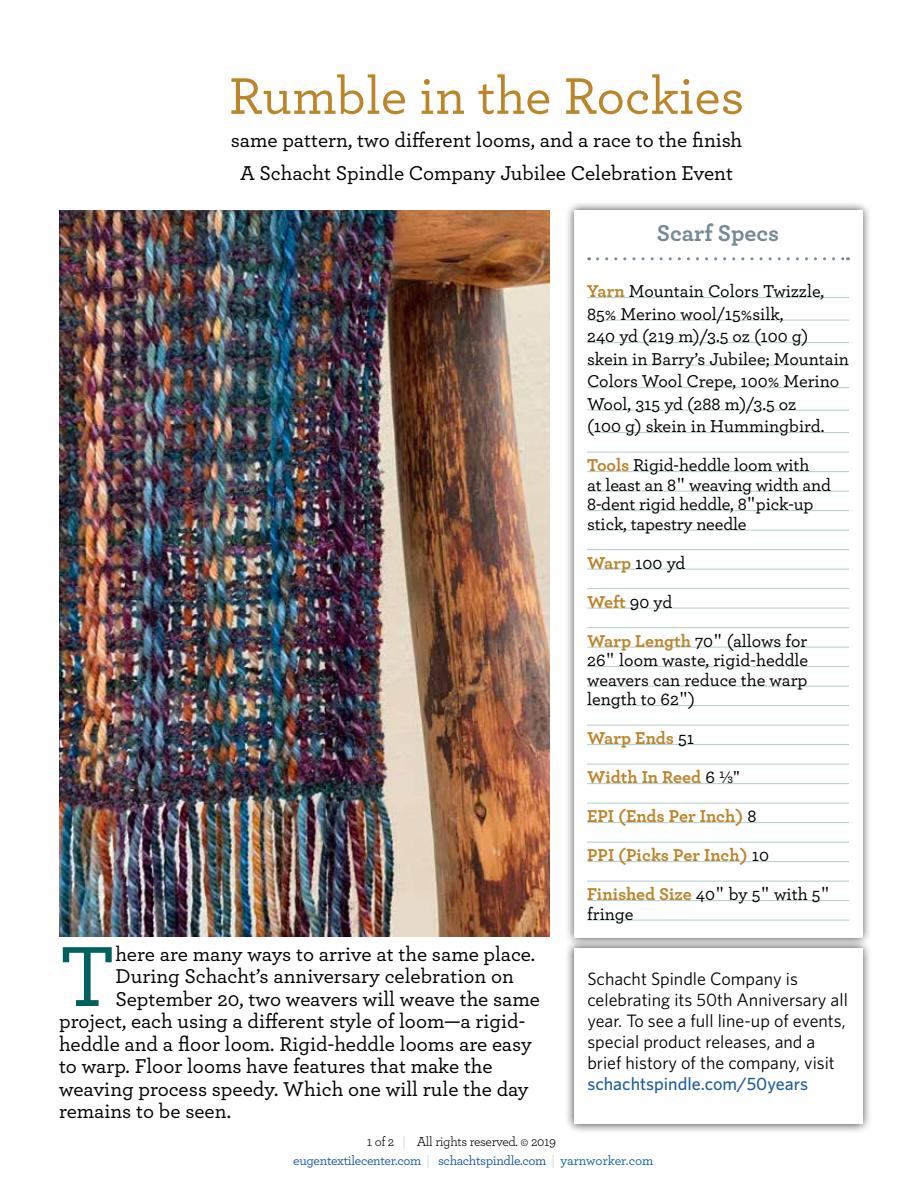
<style>
.page{position:relative;width:918px;height:1188px;background:#fff}
.page>*{position:absolute;margin:0;border:0;box-sizing:border-box;transform-origin:0 0}
.t1{font:500 89.4px "Archer";color:#00615e}
.t2{font:500 54px "Archer";color:#bb852c}
.t3{font:700 24px "Archer";letter-spacing:-.005em;color:#748a96}
.t4{font:500 21px/33px "Archer";color:#000;text-align:center}
.t5{font:500 18px/22.5px "Archer";letter-spacing:-.005em;color:#000}
.t6{font:18px/21px "Whitney";color:#000}
.t7{font:700 18px/39px "Archer";color:#bb852c}
.t8{font:500 18px "Whitney";color:#215e9e}
.t9{font:500 13.5px/19.5px "Archer";letter-spacing:-.025em;color:#215e9e}
.s1{font-weight:700;color:#bb852c}
.s2{font-weight:500;color:#000}
.s3{font-weight:400;color:#000}
.s4{font-weight:400;color:#b0cdce}
.s5{color:#146a96}
</style>
<div class="page">
<img style="left:59px;top:210px;width:491px;height:726px">
<div style="left:565px;top:200px;width:307px;height:747px;background:#000;opacity:.75"></div>
<div style="left:574px;top:210px;width:288px;height:727px;background:#fff"></div>
<hr style="left:587px;top:297px;width:262px;height:1px;background:#b0cdce">
<hr style="left:587px;top:320px;width:262px;height:1px;background:#b0cdce">
<hr style="left:587px;top:342px;width:262px;height:1px;background:#b0cdce">
<hr style="left:587px;top:365px;width:262px;height:1px;background:#b0cdce">
<hr style="left:587px;top:387px;width:262px;height:1px;background:#b0cdce">
<hr style="left:587px;top:410px;width:262px;height:1px;background:#b0cdce">
<hr style="left:587px;top:432px;width:262px;height:1px;background:#b0cdce">
<hr style="left:587px;top:452px;width:262px;height:1px;background:#b0cdce">
<hr style="left:587px;top:471px;width:262px;height:1px;background:#b0cdce">
<hr style="left:587px;top:491px;width:262px;height:1px;background:#b0cdce">
<hr style="left:587px;top:510px;width:262px;height:1px;background:#b0cdce">
<hr style="left:587px;top:530px;width:262px;height:1px;background:#b0cdce">
<hr style="left:587px;top:549px;width:262px;height:1px;background:#b0cdce">
<hr style="left:587px;top:569px;width:262px;height:1px;background:#b0cdce">
<hr style="left:587px;top:588px;width:262px;height:1px;background:#b0cdce">
<hr style="left:587px;top:608px;width:262px;height:1px;background:#b0cdce">
<hr style="left:587px;top:627px;width:262px;height:1px;background:#b0cdce">
<hr style="left:587px;top:647px;width:262px;height:1px;background:#b0cdce">
<hr style="left:587px;top:666px;width:262px;height:1px;background:#b0cdce">
<hr style="left:587px;top:686px;width:262px;height:1px;background:#b0cdce">
<hr style="left:587px;top:705px;width:262px;height:1px;background:#b0cdce">
<hr style="left:587px;top:725px;width:262px;height:1px;background:#b0cdce">
<hr style="left:587px;top:744px;width:262px;height:1px;background:#b0cdce">
<hr style="left:587px;top:764px;width:262px;height:1px;background:#b0cdce">
<hr style="left:587px;top:783px;width:262px;height:1px;background:#b0cdce">
<hr style="left:587px;top:803px;width:262px;height:1px;background:#b0cdce">
<hr style="left:587px;top:822px;width:262px;height:1px;background:#b0cdce">
<hr style="left:587px;top:842px;width:262px;height:1px;background:#b0cdce">
<hr style="left:587px;top:861px;width:262px;height:1px;background:#b0cdce">
<hr style="left:587px;top:881px;width:262px;height:1px;background:#b0cdce">
<hr style="left:587px;top:900px;width:262px;height:1px;background:#b0cdce">
<hr style="left:587px;top:920px;width:262px;height:1px;background:#b0cdce">
<svg style="left:598px;top:257px;width:251px;height:3px"></svg>
<div style="left:564px;top:938px;width:308px;height:196px;background:#000;opacity:.75"></div>
<div style="left:574px;top:948px;width:288px;height:176px;background:#fff"></div>
<h2 class="t2" style="left:229px;top:57px;width:517px">Rumble in the Rockies</h2>
<p class="t4" style="left:231px;top:122px;width:513px">same pattern, two different looms, and a race to the finish<br>A Schacht Spindle Company Jubilee Celebration Event</p>
<p class="t3" style="left:657px;top:214px;width:124px">Scarf Specs</p>
<h1 class="t1" style="left:59px;top:912px;width:58px">T</h1>
<p class="t4" style="left:115px;top:936px;width:421px">here are many ways to arrive at the same place.</p>
<p class="t4" style="left:115px;top:959px;width:400px">During Schacht’s anniversary celebration on</p>
<p class="t4" style="left:115px;top:981px;width:426px">September 20, two weavers will weave the same</p>
<p class="t4" style="left:59px;top:1004px;width:468px">project, each using a different style of loom—a rigid-</p>
<p class="t4" style="left:59px;top:1026px;width:474px">heddle and a floor loom. Rigid-heddle looms are easy</p>
<p class="t4" style="left:59px;top:1049px;width:435px">to warp. Floor looms have features that make the</p>
<p class="t4" style="left:59px;top:1071px;width:471px">weaving process speedy. Which one will rule the day</p>
<p class="t4" style="left:59px;top:1094px;width:173px">remains to be seen.</p>
<p class="t5" style="left:587px;top:279px;width:263px"><span class="s1">Yarn</span> Mountain Colors Twizzle,<br>85% Merino wool/15%silk,<br>240 yd (219 m)/3.5 oz (100 g) skein in Barry’s Jubilee; Mountain<br>Colors Wool Crepe, 100% Merino<br>Wool, 315 yd (288 m)/3.5 oz<br>(100 g) skein in Hummingbird.</p>
<p class="t5" style="left:587px;top:455px;width:245px;line-height:19.5px"><span class="s1">Tools</span> Rigid-heddle loom with<br>at least an 8" weaving width and<br>8-dent rigid heddle, 8"pick-up stick, tapestry needle</p>
<p class="t5" style="left:587px;top:542px;width:222px;line-height:39px"><span class="s1">Warp</span> 100 yd<br><span class="s1">Weft</span> 90 yd<br><span class="s1">Warp Length</span> 70" (allows for</p>
<p class="t5" style="left:587px;top:650px;width:223px;line-height:19.5px;text-align:justify">26" loom waste, rigid-heddle weavers can reduce the warp length to 62")</p>
<p class="t7" style="left:587px;top:718px;width:245px">Warp Ends <span class="s2">51<br></span>Width In Reed <span class="s2">6 ⅓"<br></span>EPI (Ends Per Inch) <span class="s2">8<br></span>PPI (Picks Per Inch) <span class="s2">10<br></span>Finished Size <span class="s2">40" by 5" with 5"</span></p>
<p class="t5" style="left:587px;top:902px;width:48px">fringe</p>
<p class="t6" style="left:587px;top:968px;width:262px">Schacht Spindle Company is celebrating its 50th Anniversary all year. To see a full line-up of events, special product releases, and a brief history of the company, visit</p>
<p class="t8" style="left:587px;top:1073px;width:222px">schachtspindle.com/50years</p>
<p class="t9" style="left:293px;top:1131px;width:362px;text-indent:74px"><span class="s3">1 of 2</span> <span class="s4">|</span> <span class="s3">All rights reserved. © 2019 </span>eugentextilecenter.com <span class="s4">|</span> schachtspindle.com <span class="s4">|</span> <span class="s5">yarnworker.com</span></p>
</div>
